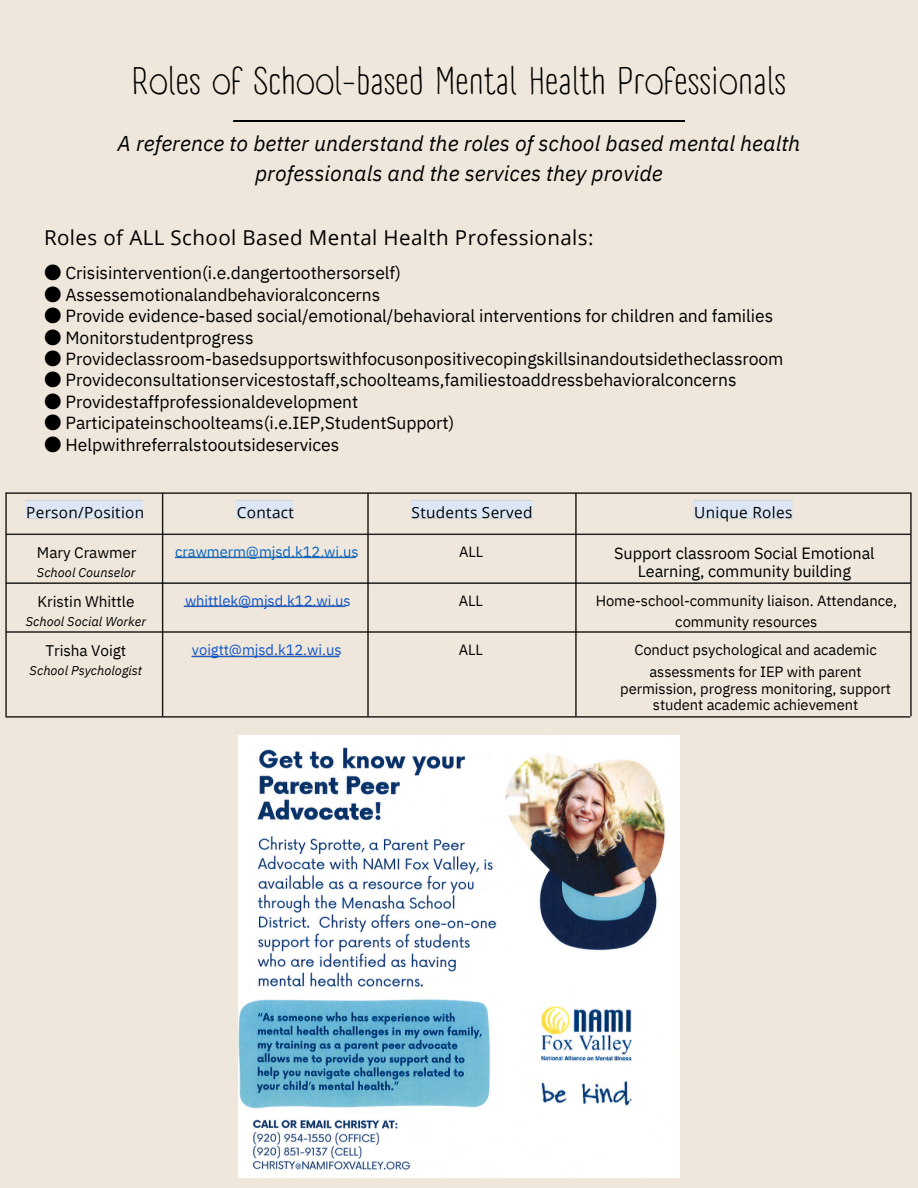
<style>
.page{position:relative;width:918px;height:1188px;background:#efe7db}
.page>*{position:absolute;margin:0;border:0;box-sizing:border-box;transform-origin:0 0}
.t1{font:37.5px "A Day Without Sun Text";letter-spacing:.02em;color:#000}
.t2{font:italic 21.45px/29.2px "IBM Plex Sans";color:#000;text-align:center}
.t3{font:20.55px "Open Sans";letter-spacing:.02em;color:#000}
.t4{font:17.55px "IBM Plex Sans";letter-spacing:-.005em;color:#000}
.t5{font:16.2px/18px "IBM Plex Sans";letter-spacing:-.005em;color:#000;text-align:center}
.t6{font:15.45px "Open Sans";letter-spacing:.02em;color:#000}
.t7{font:15.45px "IBM Plex Sans";letter-spacing:-.005em;color:#000}
.t8{font:14.7px/21.1px "IBM Plex Sans";letter-spacing:-.005em;color:#000;text-align:center}
.t9{font:14.7px "IBM Plex Sans";letter-spacing:-.005em;color:#15c}
.t10{font:14.7px "IBM Plex Sans";letter-spacing:-.005em;color:#0563c1}
.t11{font:italic 12.75px "IBM Plex Sans";color:#000}
.s1{font-family:"Noto Sans CJ Ksc"}
</style>
<div class="page">
<svg style="left:234px;top:121px;width:450px;height:1px"></svg>
<img style="left:5px;top:492px;width:907px;height:226px">
<img style="left:238px;top:736px;width:441px;height:442px">
<h2 class="t1" style="left:132px;top:58px;width:655px">Roles of School-based Mental Health Professionals</h2>
<p class="t2" style="left:118px;top:129px;width:684px">A reference to better understand the roles of school based mental health professionals and the services they provide</p>
<p class="t3" style="left:44px;top:223px;width:551px">Roles of ALL School Based Mental Health Professionals:</p>
<p class="t4" style="left:44px;top:261px;width:359px"><span class="s1">●</span> Crisisintervention(i.e.dangertoothersorself)</p>
<p class="t4" style="left:44px;top:283px;width:338px"><span class="s1">●</span> Assessemotionalandbehavioralconcerns</p>
<p class="t4" style="left:44px;top:304px;width:731px"><span class="s1">●</span> Provide evidence-based social/emotional/behavioral interventions for children and families</p>
<p class="t4" style="left:44px;top:326px;width:211px"><span class="s1">●</span> Monitorstudentprogress</p>
<p class="t4" style="left:44px;top:347px;width:741px"><span class="s1">●</span> Provideclassroom-basedsupportswithfocusonpositivecopingskillsinandoutsidetheclassroom</p>
<p class="t4" style="left:44px;top:368px;width:694px"><span class="s1">●</span> Provideconsultationservicestostaff,schoolteams,familiestoaddressbehavioralconcerns</p>
<p class="t4" style="left:44px;top:390px;width:316px"><span class="s1">●</span> Providestaffprofessionaldevelopment</p>
<p class="t4" style="left:44px;top:411px;width:412px"><span class="s1">●</span> Participateinschoolteams(i.e.IEP,StudentSupport)</p>
<p class="t4" style="left:44px;top:433px;width:297px"><span class="s1">●</span> Helpwithreferralstooutsideservices</p>
<h5 class="t6" style="left:26px;top:502px;width:120px">Person/Position</h5>
<p class="t6" style="left:237px;top:502px;width:59px">Contact</p>
<h5 class="t6" style="left:412px;top:502px;width:123px">Students Served</h5>
<p class="t6" style="left:694px;top:502px;width:100px">Unique Roles</p>
<h5 class="t7" style="left:37px;top:542px;width:101px">Mary Crawmer</h5>
<h5 class="t11" style="left:37px;top:564px;width:100px">School Counselor</h5>
<h4 class="t10" style="left:175px;top:542px;width:185px">crawmerm@mjsd.k12.wi.us</h4>
<h5 class="t7" style="left:37px;top:591px;width:99px">Kristin Whittle</h5>
<h5 class="t11" style="left:26px;top:613px;width:122px">School Social Worker</h5>
<h4 class="t9" style="left:185px;top:591px;width:167px">whittlek@mjsd.k12.wi.us</h4>
<p class="t7" style="left:45px;top:640px;width:82px">Trisha Voigt</p>
<h5 class="t11" style="left:30px;top:662px;width:114px">School Psychologist</h5>
<h5 class="t9" style="left:192px;top:640px;width:151px">voigtt@mjsd.k12.wi.us</h5>
<h3 class="t8" style="left:459px;top:541px;width:26px">ALL</h3>
<h5 class="t5" style="left:614px;top:544px;width:262px">Support classroom Social Emotional<br>Learning, community building</h5>
<h5 class="t8" style="left:596px;top:590px;width:303px">Home-school-community liaison. Attendance, community resources</h5>
<p class="t8" style="left:634px;top:639px;width:244px">Conduct psychological and academic assessments for IEP with parent</p>
<p class="t8" style="left:620px;top:680px;width:272px;line-height:16.4px">permission, progress monitoring, support student academic achievement</p>
<h4 class="t8" style="left:459px;top:590px;width:26px">ALL</h4>
<h5 class="t8" style="left:459px;top:639px;width:26px">ALL</h5>
</div>
